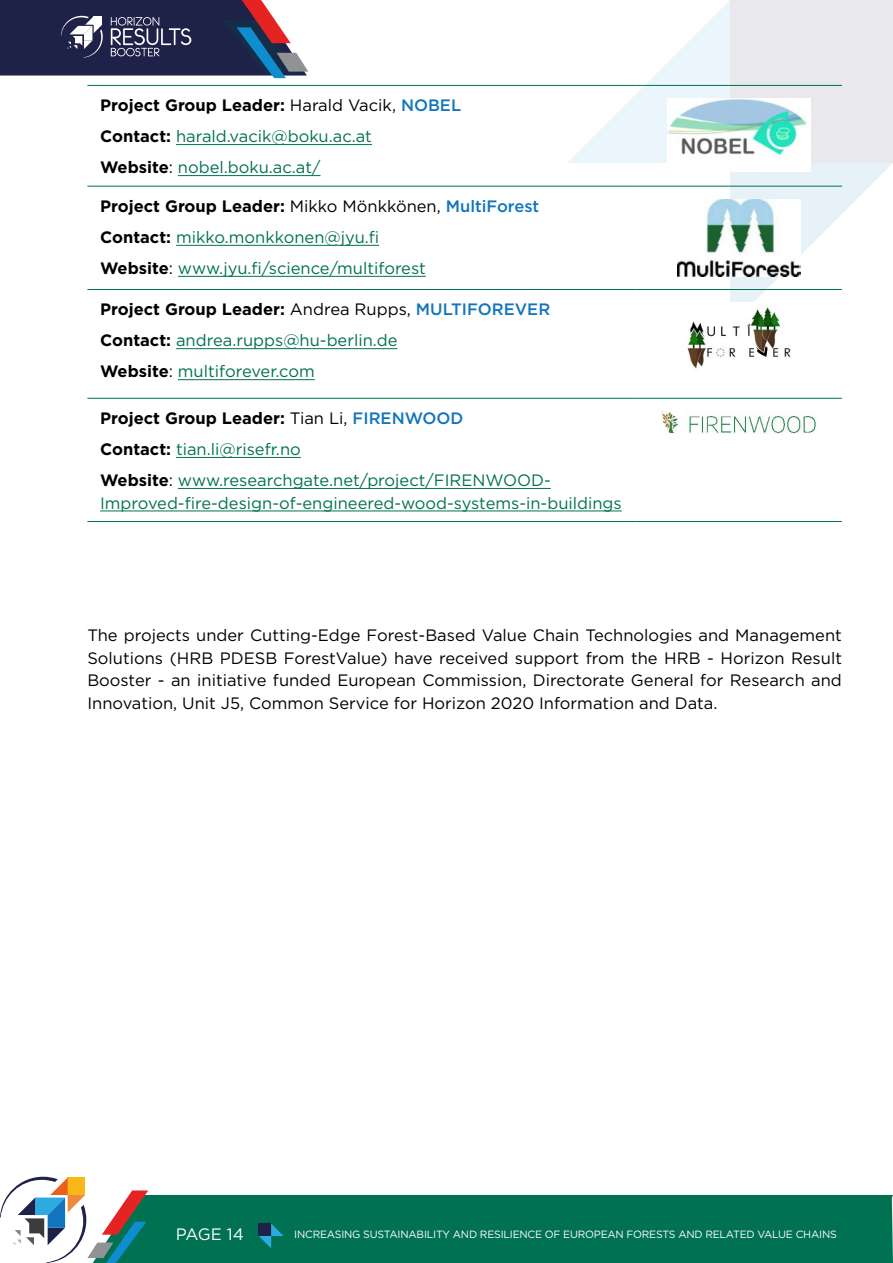
<style>
.page{position:relative;width:893px;height:1263px;background:#fff}
.page>*{position:absolute;margin:0;border:0;box-sizing:border-box;transform-origin:0 0}
.t1{font:16.5px/31px "Gotham";color:#007252}
.t2{font:16.5px/22.5px "Gotham";color:#000;text-align:justify}
.t3{font:16.5px "Gotham";letter-spacing:-.02em;color:#fff}
.t4{font:10.5px "Gotham";letter-spacing:-.02em;color:#fff}
.s1{font-weight:700;color:#000}
.s2{color:#000}
.s3{font-weight:500;color:#1275bb}
</style>
<div class="page">
<div style="left:148px;top:1195px;width:745px;height:68px;background:#007252"></div>
<svg style="left:0;top:1177px;width:148px;height:86px"></svg>
<svg style="left:259px;top:1223px;width:25px;height:25px"></svg>
<svg style="left:567px;top:0;width:326px;height:302px"></svg>
<svg style="left:0;top:0;width:308px;height:78px;background:#474866"></svg>
<hr style="left:87px;top:85px;width:549px;height:1px;background:#007252">
<hr style="left:636px;top:85px;width:206px;height:1px;background:#007252">
<hr style="left:87px;top:186px;width:549px;height:1px;background:#007252">
<hr style="left:636px;top:186px;width:206px;height:1px;background:#007252">
<hr style="left:87px;top:289px;width:549px;height:1px;background:#007252">
<hr style="left:636px;top:289px;width:206px;height:1px;background:#007252">
<hr style="left:87px;top:398px;width:549px;height:1px;background:#007252">
<hr style="left:636px;top:398px;width:206px;height:1px;background:#007252">
<hr style="left:87px;top:521px;width:549px;height:1px;background:#007252">
<hr style="left:636px;top:521px;width:206px;height:1px;background:#007252">
<hr style="left:176px;top:144px;width:196px;height:1px;background:#007252">
<hr style="left:178px;top:175px;width:142px;height:1px;background:#007252">
<img style="left:667px;top:98px;width:143px;height:74px">
<hr style="left:176px;top:245px;width:203px;height:1px;background:#007252">
<hr style="left:178px;top:276px;width:248px;height:1px;background:#007252">
<img style="left:677px;top:199px;width:123px;height:77px">
<hr style="left:176px;top:348px;width:221px;height:1px;background:#007252">
<hr style="left:178px;top:379px;width:137px;height:1px;background:#007252">
<img style="left:687px;top:307px;width:104px;height:62px">
<hr style="left:176px;top:457px;width:125px;height:1px;background:#007252">
<hr style="left:178px;top:488px;width:373px;height:1px;background:#007252">
<hr style="left:100px;top:511px;width:522px;height:1px;background:#007252">
<img style="left:661px;top:411px;width:155px;height:22px">
<p class="t1" style="left:100px;top:90px;width:363px"><span class="s1">Project Group Leader:</span> <span class="s2">Harald Vacik,</span> <span class="s3">NOBEL<br></span><span class="s1">Contact:</span> harald.vacik@boku.ac.at<br><span class="s1">Website</span><span class="s2">:</span> nobel.boku.ac.at/</p>
<p class="t1" style="left:100px;top:190px;width:441px"><span class="s1">Project Group Leader:</span> <span class="s2">Mikko Mönkkönen,</span> <span class="s3">MultiForest<br></span><span class="s1">Contact:</span> mikko.monkkonen@jyu.fi<br><span class="s1">Website</span><span class="s2">:</span> www.jyu.fi/science/multiforest</p>
<p class="t1" style="left:100px;top:294px;width:452px"><span class="s1">Project Group Leader:</span> <span class="s2">Andrea Rupps,</span> <span class="s3">MULTIFOREVER<br></span><span class="s1">Contact:</span> andrea.rupps@hu-berlin.de<br><span class="s1">Website</span><span class="s2">:</span> multiforever.com</p>
<p class="t1" style="left:100px;top:402px;width:452px"><span class="s1">Project Group Leader:</span> <span class="s2">Tian Li,</span> <span class="s3">FIRENWOOD<br></span><span class="s1">Contact:</span> tian.li@risefr.no<br><span class="s1">Website</span><span class="s2">:</span> www.researchgate.net/project/FIRENWOOD-</p>
<p class="t1" style="left:100px;top:487px;width:523px">Improved-fire-design-of-engineered-wood-systems-in-buildings</p>
<p class="t2" style="left:87px;top:624px;width:756px">The projects under Cutting-Edge Forest-Based Value Chain Technologies and Management Solutions (HRB PDESB ForestValue) have received support from the HRB - Horizon Result Booster - an initiative funded European Commission, Directorate General for Research and Innovation, Unit J5, Common Service for Horizon 2020 Information and Data.</p>
<p class="t3" style="left:176px;top:1223px;width:70px">PAGE 14</p>
<p class="t4" style="left:294px;top:1227px;width:544px">INCREASING SUSTAINABILITY AND RESILIENCE OF EUROPEAN FORESTS AND RELATED VALUE CHAINS</p>
</div>
